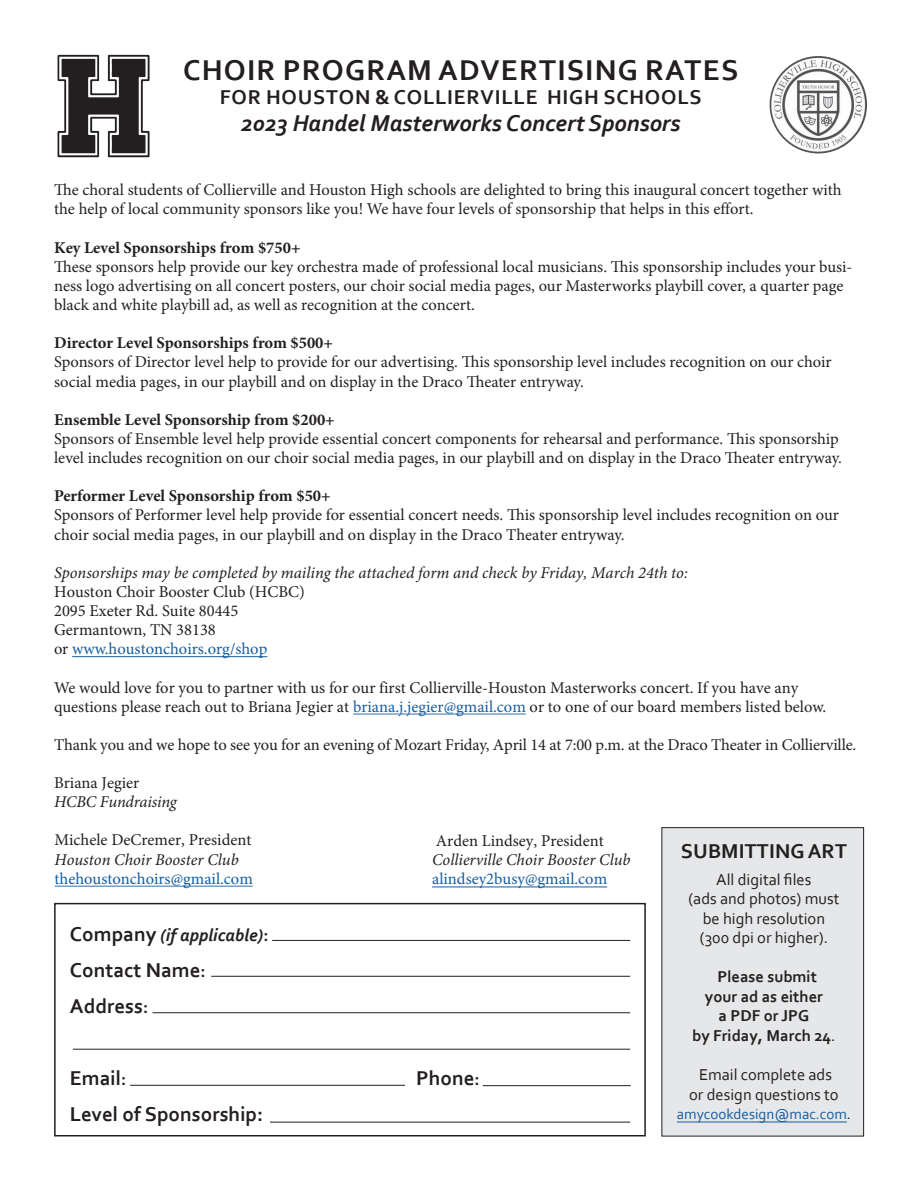
<style>
.page{position:relative;width:918px;height:1188px;background:#fff}
.page>*{position:absolute;margin:0;border:0;box-sizing:border-box;transform-origin:0 0}
.t1{font:700 30px "Corbel";letter-spacing:.04em;color:#231f20}
.t2{font:italic 700 24px "Corbel";color:#231f20}
.t3{font:700 21px/36px "Corbel";letter-spacing:.01em;color:#231f20}
.t4{font:700 21px "Corbel";letter-spacing:.04em;color:#231f20}
.t5{font:italic 700 18px "Corbel";color:#231f20}
.t6{font:16.5px/19.2px "Minion Pro";color:#231f20}
.t7{font:italic 16.5px "Minion Pro";color:#231f20}
.t8{font:700 16.5px "Minion Pro";color:#231f20}
.t9{font:16.5px/19.5px "Corbel";color:#231f20;text-align:center}
.t10{font:700 16.5px/19.5px "Corbel";color:#231f20;text-align:center}
.t11{font:16.5px "Minion Pro";color:#175d9e}
.t12{font:15px "Corbel";color:#175d9e}
.s1{color:#175d9e}
.s2{font-weight:400}
.s3{color:#231f20}
.s4{font-style:normal;font-size:21px}
.s5{font-style:normal}
.s6{font-size:18px}
</style>
<div class="page">
<hr style="left:353px;top:714px;width:173px;height:1px;background:#175d9e">
<hr style="left:72px;top:656px;width:195px;height:1px;background:#175d9e">
<hr style="left:55px;top:886px;width:198px;height:1px;background:#175d9e">
<hr style="left:432px;top:887px;width:175px;height:1px;background:#175d9e">
<div style="left:662px;top:828px;width:202px;height:308px;background:#e6e7e9"></div>
<div style="left:662px;top:827px;width:202px;height:309px;border:1px solid #231f20"></div>
<hr style="left:677px;top:1122px;width:170px;height:1px;background:#175d9e">
<div style="left:54px;top:903px;width:592px;height:233px;border:2px solid #231f20"></div>
<img style="left:57px;top:54px;width:93px;height:104px">
<img style="left:770px;top:56px;width:97px;height:97px;border-radius:49px">
<hr style="left:130px;top:1085px;width:275px;height:1px;background:#231f20">
<hr style="left:272px;top:940px;width:358px;height:1px;background:#231f20">
<hr style="left:153px;top:1012px;width:477px;height:1px;background:#231f20">
<hr style="left:483px;top:1085px;width:148px;height:1px;background:#231f20">
<hr style="left:73px;top:1049px;width:557px;height:1px;background:#231f20">
<hr style="left:211px;top:976px;width:419px;height:1px;background:#231f20">
<hr style="left:270px;top:1122px;width:360px;height:1px;background:#231f20">
<h1 class="t1" style="left:183px;top:52px;width:557px">CHOIR PROGRAM ADVERTISING RATES</h1>
<p class="t4" style="left:220px;top:84px;width:483px">FOR HOUSTON &amp; COLLIERVILLE HIGH SCHOOLS</p>
<h2 class="t2" style="left:241px;top:108px;width:441px">2023 Handel Masterworks Concert Sponsors</h2>
<p class="t6" style="left:54px;top:181px;width:789px">The choral students of Collierville and Houston High schools are delighted to bring this inaugural concert together with the help of local community sponsors like you! We have four levels of sponsorship that helps in this effort.</p>
<p class="t8" style="left:54px;top:236px;width:248px">Key Level Sponsorships from $750+</p>
<p class="t6" style="left:54px;top:257px;width:800px">These sponsors help provide our key orchestra made of professional local musicians. This sponsorship includes your busi&shy;ness logo advertising on all concert posters, our choir social media pages, our Masterworks playbill cover, a quarter page black and white playbill ad, as well as recognition at the concert.</p>
<p class="t8" style="left:54px;top:331px;width:280px">Director Level Sponsorships from $500+</p>
<p class="t6" style="left:54px;top:353px;width:779px">Sponsors of Director level help to provide for our advertising. This sponsorship level includes recognition on our choir social media pages, in our playbill and on display in the Draco Theater entryway.</p>
<p class="t8" style="left:54px;top:408px;width:282px">Ensemble Level Sponsorship from $200+</p>
<p class="t6" style="left:54px;top:429px;width:789px">Sponsors of Ensemble level help provide essential concert components for rehearsal and performance. This sponsorship level includes recognition on our choir social media pages, in our playbill and on display in the Draco Theater entryway.</p>
<p class="t8" style="left:54px;top:484px;width:278px">Performer Level Sponsorship from $50+</p>
<p class="t6" style="left:54px;top:506px;width:786px">Sponsors of Performer level help provide for essential concert needs. This sponsorship level includes recognition on our choir social media pages, in our playbill and on display in the Draco Theater entryway.</p>
<p class="t7" style="left:54px;top:561px;width:635px">Sponsorships may be completed by mailing the attached form and check by Friday, March 24th to:</p>
<p class="t6" style="left:54px;top:582px;width:252px">Houston Choir Booster Club (HCBC)<br>2095 Exeter Rd. Suite 80445<br>Germantown, TN 38138<br>or <span class="s1">www.houstonchoirs.org/shop</span></p>
<p class="t6" style="left:54px;top:678px;width:774px">We would love for you to partner with us for our first Collierville-Houston Masterworks concert. If you have any questions please reach out to Briana Jegier at <span class="s1">briana.j.jegier@gmail.com</span> or to one of our board members listed below.</p>
<p class="t6" style="left:54px;top:735px;width:804px">Thank you and we hope to see you for an evening of Mozart Friday, April 14 at 7:00 p.m. at the Draco Theater in Collierville.</p>
<p class="t6" style="left:54px;top:773px;width:87px">Briana Jegier</p>
<p class="t7" style="left:54px;top:791px;width:124px">HCBC Fundraising</p>
<p class="t6" style="left:55px;top:830px;width:198px">Michele DeCremer, President</p>
<p class="t7" style="left:55px;top:848px;width:186px">Houston Choir Booster Club</p>
<p class="t11" style="left:55px;top:867px;width:200px">thehoustonchoirs@gmail.com</p>
<p class="t6" style="left:436px;top:831px;width:169px">Arden Lindsey, President</p>
<p class="t7" style="left:432px;top:848px;width:200px">Collierville Choir Booster Club</p>
<p class="t11" style="left:432px;top:867px;width:177px">alindsey2busy@gmail.com</p>
<p class="t3" style="left:681px;top:832px;width:168px">SUBMITTING ART</p>
<p class="t9" style="left:688px;top:869px;width:153px">All digital files<br>(ads and photos) must be high resolution (300 dpi or higher).</p>
<p class="t10" style="left:692px;top:967px;width:145px">Please submit<br>your ad as either<br>a PDF or JPG<br>by Friday, March 24<span class="s2">.</span></p>
<p class="t9" style="left:689px;top:1064px;width:151px;line-height:20.1px">Email complete ads or design questions to</p>
<p class="t12" style="left:677px;top:1105px;width:175px">amycookdesign@mac.com<span class="s3">.</span></p>
<p class="t5" style="left:70px;top:924px;width:200px"><span class="s4">Company</span> (if applicable)<span class="s5">:</span></p>
<p class="t3" style="left:70px;top:951px;width:137px">Contact Name<span class="s6">:<br></span>Address<span class="s6">:</span></p>
<p class="t3" style="left:70px;top:1059px;width:58px">Email<span class="s6">:</span></p>
<p class="t3" style="left:416px;top:1059px;width:65px">Phone<span class="s6">:</span></p>
<p class="t3" style="left:70px;top:1095px;width:195px">Level of Sponsorship:</p>
</div>
